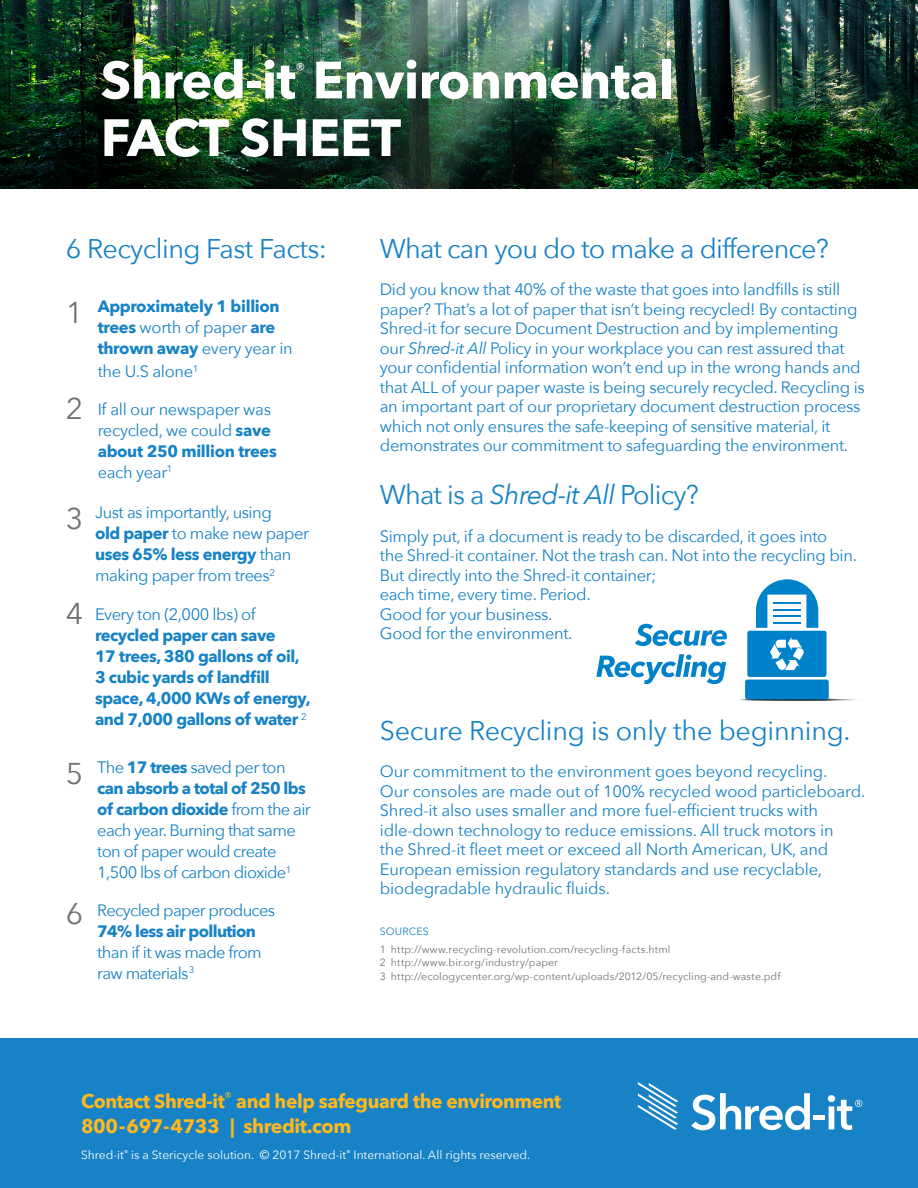
<style>
.page{position:relative;width:918px;height:1188px;background:#fff}
.page>*{position:absolute;margin:0;border:0;box-sizing:border-box;transform-origin:0 0}
.t1{font:700 51.9px "Avenir Next";letter-spacing:-.01em;color:#fff}
.t2{font:30px "Avenir Next";color:#707271}
.t3{font:27px "Avenir Next";letter-spacing:-.02em;color:#1782c5}
.t4{font:700 19.5px/24.6px "Avenir Next";letter-spacing:-.02em;color:#ffb81d}
.t5{font:16.65px "Avenir Next";color:#fff}
.t6{font:16.5px/19.5px "Avenir Next";letter-spacing:-.02em;color:#1782c5}
.t7{font:16.5px/21px "Avenir Next";letter-spacing:-.04em;color:#1782c5}
.t8{font:700 16.5px/21px "Avenir Next";letter-spacing:-.03em;color:#1782c5}
.t9{font:12px "Avenir Next";color:#fff}
.Sources{font:10.5px "Avenir Next";letter-spacing:.01em;color:#707271}
.Sources-2{font:10.5px "Avenir Next";letter-spacing:.01em;color:#1782c5}
.s1{font-weight:400}
.s2{font-weight:700}
.s3{font-style:italic}
</style>
<div class="page">
<img style="left:0;top:0;width:918px;height:189px">
<svg style="left:635px;top:624px;width:92px;height:22px"></svg>
<svg style="left:596px;top:654px;width:130px;height:30px"></svg>
<svg style="left:739px;top:699px;width:118px;height:2px"></svg>
<div style="left:745px;top:680px;width:84px;height:19px;background:#0082ca;border-radius:2px"></div>
<div style="left:747px;top:631px;width:80px;height:46px;background:#0082ca;border-radius:2px"></div>
<svg style="left:756px;top:579px;width:62px;height:49px"></svg>
<hr style="left:773px;top:615px;width:27px;height:2px;background:#0082ca">
<hr style="left:773px;top:622px;width:27px;height:2px;background:#0082ca">
<svg style="left:770px;top:637px;width:34px;height:33px"></svg>
<div style="left:0;top:1039px;width:918px;height:149px;background:#1782c5"></div>
<svg style="left:638px;top:1082px;width:40px;height:48px"></svg>
<svg style="left:691px;top:1093px;width:119px;height:37px"></svg>
<div style="left:814px;top:1115px;width:11px;height:5px;background:#fff"></div>
<svg style="left:828px;top:1095px;width:34px;height:35px"></svg>
<p class="t1" style="left:101px;top:35px;width:575px">Shred-it Environmental</p>
<p class="t5" style="left:295px;top:56px;width:11px">®</p>
<p class="t1" style="left:101px;top:93px;width:302px">FACT SHEET</p>
<p class="t3" style="left:66px;top:226px;width:263px">6 Recycling Fast Facts:</p>
<p class="t2" style="left:66px;top:287px;width:19px">1</p>
<p class="t8" style="left:98px;top:295px;width:197px">Approximately 1 billion trees <span class="s1">worth of paper</span> are thrown away <span class="s1">every year in</span></p>
<p class="t6" style="left:98px;top:361px;width:102px">the U.S alone<sup>1</sup></p>
<p class="t6" style="left:98px;top:398px;width:181px;line-height:21px">If all our newspaper was recycled, we could <span class="s2">save about 250 million trees </span>each year<sup>1</sup></p>
<p class="t2" style="left:66px;top:384px;width:19px">2</p>
<p class="t2" style="left:66px;top:493px;width:19px">3</p>
<p class="t2" style="left:66px;top:588px;width:19px">4</p>
<p class="t2" style="left:66px;top:748px;width:19px">5</p>
<p class="t2" style="left:66px;top:888px;width:19px">6</p>
<p class="t6" style="left:95px;top:501px;width:216px;line-height:21px">Just as importantly, using<br><span class="s2">old paper</span> to make new paper <span class="s2">uses 65% less energy</span> than making paper from trees<sup>2</sup></p>
<p class="t8" style="left:95px;top:604px;width:217px"><span class="s1">Every ton (2,000 lbs) of </span>recycled paper can save<br>17 trees, 380 gallons of oil,<br>3 cubic yards of landfill space, 4,000 KWs of energy, and 7,000 gallons of water <sup>2</sup></p>
<p class="t7" style="left:97px;top:756px;width:215px">The <span class="s2">17 trees</span> saved per ton <span class="s2">can absorb a total of 250 lbs of carbon dioxide</span> from the air each year. Burning that same ton of paper would create<br>1,500 lbs of carbon dioxide<sup>1</sup></p>
<p class="t7" style="left:97px;top:899px;width:179px">Recycled paper produces<br><span class="s2">74% less air pollution </span>than if it was made from raw materials<sup>3</sup></p>
<p class="t3" style="left:380px;top:226px;width:451px">What can you do to make a difference?</p>
<p class="t6" style="left:380px;top:279px;width:487px">Did you know that 40% of the waste that goes into landfills is still paper? That’s a lot of paper that isn’t being recycled! By contacting Shred-it for secure Document Destruction and by implementing our <span class="s3">Shred-it All</span> Policy in your workplace you can rest assured that your confidential information won’t end up in the wrong hands and that ALL of your paper waste is being securely recycled. Recycling is an important part of our proprietary document destruction process which not only ensures the safe-keeping of sensitive material, it demonstrates our commitment to safeguarding the environment.</p>
<p class="t3" style="left:380px;top:472px;width:321px">What is a <span class="s3">Shred-it All</span> Policy?</p>
<p class="t6" style="left:380px;top:526px;width:479px">Simply put, if a document is ready to be discarded, it goes into<br>the Shred-it container. Not the trash can. Not into the recycling bin.<br>But directly into the Shred-it container;<br>each time, every time. Period.<br>Good for your business.<br>Good for the environment.</p>
<p class="t3" style="left:380px;top:707px;width:472px">Secure Recycling is only the beginning.</p>
<p class="t6" style="left:380px;top:761px;width:487px">Our commitment to the environment goes beyond recycling.<br>Our consoles are made out of 100% recycled wood particleboard.<br>Shred-it also uses smaller and more fuel-efficient trucks with idle-down technology to reduce emissions. All truck motors in<br>the Shred-it fleet meet or exceed all North American, UK, and European emission regulatory standards and use recyclable, biodegradable hydraulic fluids.</p>
<p class="Sources-2" style="left:380px;top:922px;width:51px">SOURCES</p>
<p class="Sources" style="left:380px;top:940px;width:292px">1 http://www.recycling-revolution.com/recycling-facts.html</p>
<p class="Sources" style="left:380px;top:954px;width:180px">2 http://www.bir.org/industry/paper</p>
<p class="Sources" style="left:380px;top:967px;width:402px">3 http://ecologycenter.org/wp-content/uploads/2012/05/recycling-and-waste.pdf</p>
<p class="t4" style="left:81px;top:1089px;width:482px">Contact Shred-it<sup>®</sup> and help safeguard the environment<br>800-697-4733 | shredit.com</p>
<p class="t9" style="left:81px;top:1145px;width:451px">Shred-it<sup>®</sup> is a Stericycle solution. © 2017 Shred-it<sup>®</sup> International. All rights reserved.</p>
</div>
